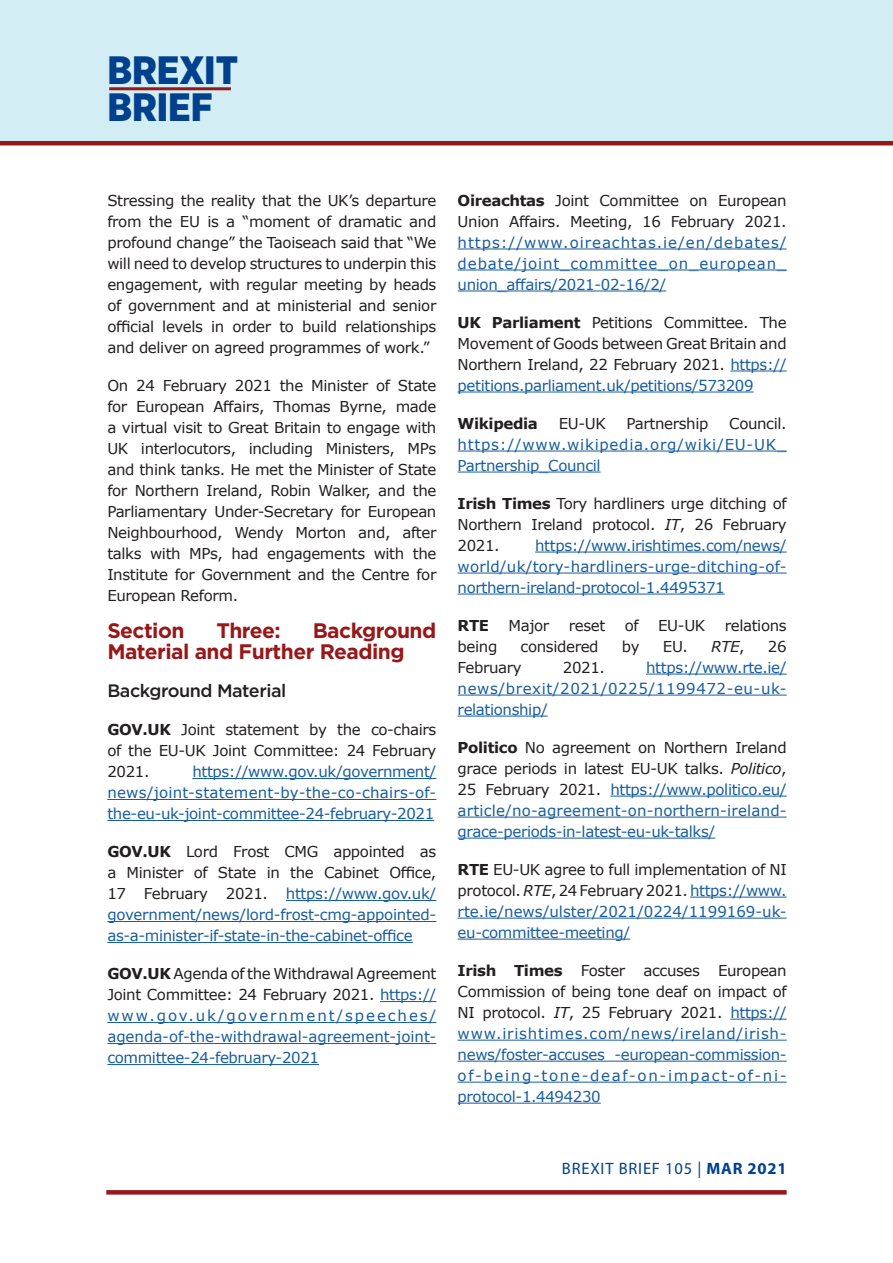
<style>
.page{position:relative;width:893px;height:1263px;background:#fff}
.page>*{position:absolute;margin:0;border:0;box-sizing:border-box;transform-origin:0 0}
.t1{font:900 39.6px/37.5px "Gotham Narrow";color:#00408d}
.t2{font:700 21px/20.7px "Gotham";letter-spacing:-.025em;color:#971819}
.t3{font:500 18px "Gotham";letter-spacing:-.025em;color:#231f20}
.t4{font:16.5px "Myriad Pro";letter-spacing:.05em;color:#00408d}
.Body_copy{font:15px/21px "Verdana";letter-spacing:-.025em;color:#175d9e;text-align:justify}
.Body_copy-2{font:15px/21px "Verdana";letter-spacing:-.025em;color:#231f20;text-align:justify}
.Body_copy-3{font:700 15px "Verdana";letter-spacing:-.025em;color:#231f20}
.s1{font-weight:700}
.s2{font-weight:700;color:#231f20}
.s3{color:#231f20}
.s4{color:#175d9e}
.s5{font-style:italic}
.s6{font-style:italic;color:#231f20}
</style>
<div class="page">
<div style="left:0;top:0;width:893px;height:142px;background:#d2edf3"></div>
<hr style="left:0;top:141px;width:893px;height:4px;background:#971819">
<hr style="left:109px;top:87px;width:122px;height:3px;background:#971819">
<svg style="left:106px;top:1190px;width:681px;height:4px;background:#991d1e"></svg>
<hr style="left:192px;top:778px;width:244px;height:1px;background:#175d9e">
<hr style="left:107px;top:799px;width:329px;height:1px;background:#175d9e">
<hr style="left:107px;top:820px;width:327px;height:1px;background:#175d9e">
<hr style="left:286px;top:900px;width:150px;height:1px;background:#175d9e">
<hr style="left:107px;top:921px;width:329px;height:1px;background:#175d9e">
<hr style="left:107px;top:942px;width:306px;height:1px;background:#175d9e">
<hr style="left:380px;top:1001px;width:56px;height:1px;background:#175d9e">
<hr style="left:107px;top:1022px;width:329px;height:1px;background:#175d9e">
<hr style="left:107px;top:1043px;width:329px;height:1px;background:#175d9e">
<hr style="left:107px;top:1064px;width:212px;height:1px;background:#175d9e">
<hr style="left:458px;top:249px;width:329px;height:1px;background:#175d9e">
<hr style="left:458px;top:270px;width:329px;height:1px;background:#175d9e">
<hr style="left:458px;top:291px;width:208px;height:1px;background:#175d9e">
<hr style="left:730px;top:371px;width:57px;height:1px;background:#175d9e">
<hr style="left:458px;top:392px;width:296px;height:1px;background:#175d9e">
<hr style="left:458px;top:451px;width:329px;height:1px;background:#175d9e">
<hr style="left:458px;top:472px;width:143px;height:1px;background:#175d9e">
<hr style="left:535px;top:552px;width:252px;height:1px;background:#175d9e">
<hr style="left:458px;top:573px;width:329px;height:1px;background:#175d9e">
<hr style="left:458px;top:594px;width:267px;height:1px;background:#175d9e">
<hr style="left:646px;top:674px;width:141px;height:1px;background:#175d9e">
<hr style="left:458px;top:695px;width:329px;height:1px;background:#175d9e">
<hr style="left:458px;top:716px;width:90px;height:1px;background:#175d9e">
<hr style="left:610px;top:796px;width:177px;height:1px;background:#175d9e">
<hr style="left:458px;top:817px;width:329px;height:1px;background:#175d9e">
<hr style="left:458px;top:838px;width:257px;height:1px;background:#175d9e">
<hr style="left:690px;top:897px;width:97px;height:1px;background:#175d9e">
<hr style="left:458px;top:918px;width:329px;height:1px;background:#175d9e">
<hr style="left:458px;top:939px;width:172px;height:1px;background:#175d9e">
<hr style="left:730px;top:1019px;width:57px;height:1px;background:#175d9e">
<hr style="left:458px;top:1040px;width:329px;height:1px;background:#175d9e">
<hr style="left:458px;top:1061px;width:329px;height:1px;background:#175d9e">
<hr style="left:458px;top:1082px;width:329px;height:1px;background:#175d9e">
<hr style="left:458px;top:1103px;width:143px;height:1px;background:#175d9e">
<h1 class="t1" style="left:107px;top:51px;width:132px">BREXIT<br>BRIEF</h1>
<p class="Body_copy-2" style="left:107px;top:190px;width:331px">Stressing the reality that the UK’s departure from the EU is a “moment of dramatic and profound change” the Taoiseach said that “We will need to develop structures to underpin this engagement, with regular meeting by heads of government and at ministerial and senior official levels in order to build relationships and deliver on agreed programmes of work.”</p>
<p class="Body_copy-2" style="left:107px;top:375px;width:331px">On 24 February 2021 the Minister of State for European Affairs, Thomas Byrne, made a virtual visit to Great Britain to engage with UK interlocutors, including Ministers, MPs and think tanks. He met the Minister of State for Northern Ireland, Robin Walker, and the Parliamentary Under-Secretary for European Neighbourhood, Wendy Morton and, after talks with MPs, had engagements with the Institute for Government and the Centre for European Reform.</p>
<p class="t2" style="left:107px;top:620px;width:79px">Section</p>
<p class="t2" style="left:216px;top:620px;width:66px">Three:</p>
<p class="t2" style="left:107px;top:620px;width:330px;text-indent:205px">Background<br>Material and Further Reading</p>
<p class="t3" style="left:107px;top:679px;width:180px">Background Material</p>
<p class="Body_copy-2" style="left:107px;top:719px;width:331px"><span class="s1">GOV.UK</span> Joint statement by the co-chairs of the EU-UK Joint Committee: 24 February 2021.</p>
<p class="Body_copy" style="left:107px;top:761px;width:331px;text-indent:85px">https://www.gov.uk/government/ news/joint-statement-by-the-co-chairs-of&shy;the-eu-uk-joint-committee-24-february-2021</p>
<p class="Body_copy" style="left:107px;top:841px;width:331px"><span class="s2">GOV.UK</span> <span class="s3">Lord Frost CMG appointed as a Minister of State in the Cabinet Office, 17 February 2021.</span> https://www.gov.uk/ government/news/lord-frost-cmg-appointed&shy;as-a-minister-if-state-in-the-cabinet-office</p>
<p class="Body_copy" style="left:107px;top:963px;width:331px"><span class="s2">GOV.UK</span> <span class="s3">Agenda of the Withdrawal Agreement Joint Committee: 24 February 2021.</span> https:// www.gov.uk/government/speeches/ agenda-of-the-withdrawal-agreement-joint&shy;committee-24-february-2021</p>
<p class="Body_copy" style="left:458px;top:190px;width:331px"><span class="s2">Oireachtas</span> <span class="s3">Joint Committee on European Union Affairs. Meeting, 16 February 2021. </span>https://www.oireachtas.ie/en/debates/ debate/joint_committee_on_european_ union_affairs/2021-02-16/2/</p>
<p class="Body_copy-2" style="left:458px;top:312px;width:331px"><span class="s1">UK Parliament</span> Petitions Committee. The Movement of Goods between Great Britain and Northern Ireland, 22 February 2021. <span class="s4">https:// petitions.parliament.uk/petitions/573209</span></p>
<p class="Body_copy-3" style="left:458px;top:413px;width:82px">Wikipedia</p>
<p class="Body_copy-2" style="left:559px;top:413px;width:49px">EU-UK</p>
<p class="Body_copy-2" style="left:627px;top:413px;width:83px">Partnership</p>
<p class="Body_copy" style="left:458px;top:413px;width:331px;text-indent:272px"><span class="s3">Council. </span>https://www.wikipedia.org/wiki/EU-UK_ Partnership_Council</p>
<p class="Body_copy-2" style="left:458px;top:493px;width:331px"><span class="s1">Irish Times</span> Tory hardliners urge ditching of Northern Ireland protocol. <span class="s5">IT</span>, 26 February 2021.</p>
<p class="Body_copy" style="left:458px;top:535px;width:330px;text-indent:78px">https://www.irishtimes.com/news/ world/uk/tory-hardliners-urge-ditching-of&shy;northern-ireland-protocol-1.4495371</p>
<p class="Body_copy-3" style="left:458px;top:615px;width:33px">RTE</p>
<p class="Body_copy-2" style="left:509px;top:615px;width:42px">Major</p>
<p class="Body_copy-2" style="left:569px;top:615px;width:38px">reset</p>
<p class="Body_copy-2" style="left:625px;top:615px;width:16px">of</p>
<p class="Body_copy-2" style="left:658px;top:615px;width:49px">EU-UK</p>
<p class="Body_copy-2" style="left:725px;top:615px;width:63px">relations</p>
<p class="Body_copy-2" style="left:458px;top:636px;width:41px">being</p>
<p class="Body_copy-2" style="left:521px;top:636px;width:79px">considered</p>
<p class="Body_copy-2" style="left:622px;top:636px;width:19px">by</p>
<p class="Body_copy-2" style="left:663px;top:636px;width:83px">EU. <span class="s5">RTE</span>,</p>
<p class="Body_copy-2" style="left:768px;top:636px;width:20px">26</p>
<p class="Body_copy-2" style="left:458px;top:657px;width:66px">February</p>
<p class="Body_copy-2" style="left:563px;top:657px;width:44px">2021.</p>
<p class="Body_copy" style="left:458px;top:657px;width:330px;text-indent:189px">https://www.rte.ie/ news/brexit/2021/0225/1199472-eu-uk&shy;relationship/</p>
<p class="Body_copy" style="left:458px;top:737px;width:331px"><span class="s2">Politico</span> <span class="s3">No agreement on Northern Ireland grace periods in latest EU-UK talks.</span> <span class="s6">Politico</span><span class="s3">, 25 February 2021.</span> https://www.politico.eu/ article/no-agreement-on-northern-ireland&shy;grace-periods-in-latest-eu-uk-talks/</p>
<p class="Body_copy" style="left:458px;top:859px;width:331px"><span class="s2">RTE</span> <span class="s3">EU-UK agree to full implementation of NI protocol.</span> <span class="s6">RTE</span><span class="s3">, 24 February 2021.</span> https://www. rte.ie/news/ulster/2021/0224/1199169-uk&shy;eu-committee-meeting/</p>
<p class="Body_copy" style="left:458px;top:960px;width:331px"><span class="s2">Irish Times</span> <span class="s3">Foster accuses European Commission of being tone deaf on impact of NI protocol.</span> <span class="s6">IT</span><span class="s3">, 25 February 2021.</span> https:// www.irishtimes.com/news/ireland/irish&shy;news/foster-accuses -european-commission&shy;of-being-tone-deaf-on-impact-of-ni&shy;protocol-1.4494230</p>
<p class="t4" style="left:562px;top:1158px;width:226px">BREXIT BRIEF 105 | <span class="s1">MAR 2021</span></p>
</div>
